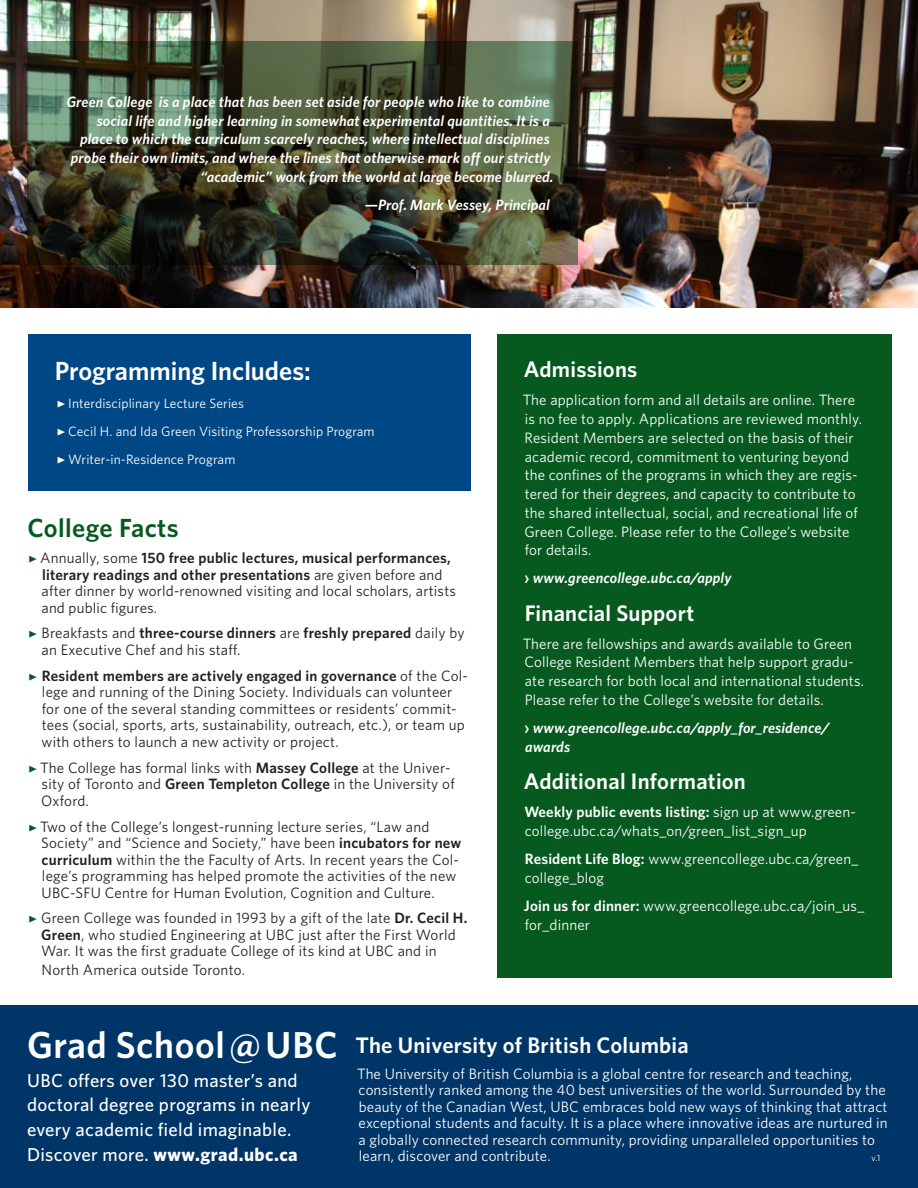
<style>
.page{position:relative;width:918px;height:1188px;background:#fff}
.page>*{position:absolute;margin:0;border:0;box-sizing:border-box;transform-origin:0 0}
.t1{font:600 37.5px "Whitney";letter-spacing:.015em;color:#fff}
.t2{font:600 26.25px "Whitney";color:#fff}
.t3{font:600 26.25px "Whitney";letter-spacing:.015em;color:#075a1f}
.t4{font:600 22.5px "Whitney";letter-spacing:.01em;color:#fff}
.t5{font:500 18.75px/24.8px "Whitney";letter-spacing:.015em;color:#fff}
.t6{font:15px/18.8px "Whitney";letter-spacing:.01em;color:#fff}
.t7{font:15px/16.5px "Whitney";letter-spacing:.015em;color:#231f20}
.t8{font:italic 600 15px/18.8px "Whitney";letter-spacing:.01em;color:#fff}
.t9{font:13.5px/28.2px "Whitney";letter-spacing:.01em;color:#fff}
.t10{font:9px "Whitney";color:#fff}
.s1{font-weight:600}
.s2{font-style:normal}
.s3{font-weight:700}
</style>
<div class="page">
<div style="left:498px;top:334px;width:394px;height:644px;background:#075a1f"></div>
<div style="left:0;top:1005px;width:918px;height:183px;background:#003568"></div>
<img style="left:0;top:0;width:918px;height:308px">
<img style="left:27px;top:41px;width:551px;height:224px">
<div style="left:28px;top:334px;width:443px;height:157px;background:#004786"></div>
<p class="t8" style="left:66px;top:92px;width:489px;text-align:right">Green College is a place that has been set aside for people who like to combine social life and higher learning in somewhat experimental quantities. It is a place to which the curriculum scarcely reaches, where intellectual disciplines probe their own limits, and where the lines that otherwise mark off our strictly “academic” work from the world at large become blurred.</p>
<p class="t8" style="left:365px;top:195px;width:187px">—Prof. Mark Vessey, Principal</p>
<h2 class="t2" style="left:55px;top:353px;width:258px">Programming Includes:</h2>
<p class="t9" style="left:68px;top:389px;width:308px">Interdisciplinary Lecture Series<br>Cecil H. and Ida Green Visiting Professorship Program<br>Writer-in-Residence Program</p>
<h2 class="t3" style="left:28px;top:511px;width:153px">College Facts</h2>
<p class="t7" style="left:40px;top:549px;width:417px">Annually, some <span class="s1">150 free public lectures, musical performances, literary readings and other presentations</span> are given before and after dinner by world-renowned visiting and local scholars, artists and public figures.</p>
<p class="t7" style="left:42px;top:625px;width:425px">Breakfasts and <span class="s1">three-course dinners</span> are <span class="s1">freshly prepared</span> daily by an Executive Chef and his staff.</p>
<p class="t7" style="left:42px;top:667px;width:428px"><span class="s1">Resident members are actively engaged in governance</span> of the Col&shy;lege and running of the Dining Society. Individuals can volunteer for one of the several standing committees or residents’ commit&shy;tees (social, sports, arts, sustainability, outreach, etc.), or team up with others to launch a new activity or project.</p>
<p class="t7" style="left:40px;top:759px;width:416px">The College has formal links with <span class="s1">Massey College</span> at the Univer&shy;sity of Toronto and <span class="s1">Green Templeton College</span> in the University of<br>Oxford.</p>
<p class="t7" style="left:40px;top:818px;width:423px">Two of the College’s longest-running lecture series, “Law and Society” and “Science and Society,” have been <span class="s1">incubators for new curriculum</span> within the the Faculty of Arts. In recent years the Col&shy;lege’s programming has helped promote the activities of the new UBC-SFU Centre for Human Evolution, Cognition and Culture.</p>
<p class="t7" style="left:41px;top:910px;width:428px">Green College was founded in 1993 by a gift of the late <span class="s1">Dr. Cecil H.<br>Green</span>, who studied Engineering at UBC just after the First World<br>War. It was the first graduate College of its kind at UBC and in</p>
<p class="t7" style="left:42px;top:961px;width:205px">North America outside Toronto.</p>
<h3 class="t4" style="left:524px;top:354px;width:115px">Admissions</h3>
<p class="t6" style="left:523px;top:390px;width:341px">The application form and all details are online. There is no fee to apply. Applications are reviewed monthly.<br>Resident Members are selected on the basis of their academic record, commitment to venturing beyond the confines of the programs in which they are regis&shy;tered for their degrees, and capacity to contribute to the shared intellectual, social, and recreational life of Green College. Please refer to the College’s website for details.</p>
<p class="t8" style="left:524px;top:568px;width:209px"><span class="s2">›</span> www.greencollege.ubc.ca/apply</p>
<h3 class="t4" style="left:525px;top:598px;width:171px">Financial Support</h3>
<p class="t6" style="left:523px;top:634px;width:343px">There are fellowships and awards available to Green College Resident Members that help support gradu&shy;ate research for both local and international students.<br>Please refer to the College’s website for details.</p>
<p class="t8" style="left:524px;top:718px;width:307px"><span class="s2">›</span> www.greencollege.ubc.ca/apply_for_residence/ awards</p>
<h3 class="t4" style="left:524px;top:767px;width:224px">Additional Information</h3>
<p class="t6" style="left:524px;top:802px;width:333px"><span class="s1">Weekly public events listing:</span> sign up at www.green&shy;college.ubc.ca/whats_on/green_list_sign_up</p>
<p class="t6" style="left:525px;top:849px;width:335px"><span class="s1">Resident Life Blog:</span> www.greencollege.ubc.ca/green_ college_blog</p>
<p class="t6" style="left:524px;top:896px;width:342px"><span class="s1">Join us for dinner:</span> www.greencollege.ubc.ca/join_us_ for_dinner</p>
<h1 class="t1" style="left:27px;top:1020px;width:313px">Grad School @ UBC</h1>
<p class="t5" style="left:27px;top:1068px;width:285px">UBC offers over 130 master’s and doctoral degree programs in nearly every academic field imaginable.<br>Discover more. <span class="s3">www.grad.ubc.ca</span></p>
<h3 class="t4" style="left:356px;top:1030px;width:335px">The University of British Columbia</h3>
<p class="t6" style="left:357px;top:1065px;width:532px;line-height:16.5px">The University of British Columbia is a global centre for research and teaching, consistently ranked among the 40 best universities of the world. Surrounded by the beauty of the Canadian West, UBC embraces bold new ways of thinking that attract exceptional students and faculty. It is a place where innovative ideas are nurtured in a globally connected research community, providing unparalleled opportunities to learn, discover and contribute.</p>
<p class="t10" style="left:871px;top:1152px;width:10px">v.1</p>
</div>
